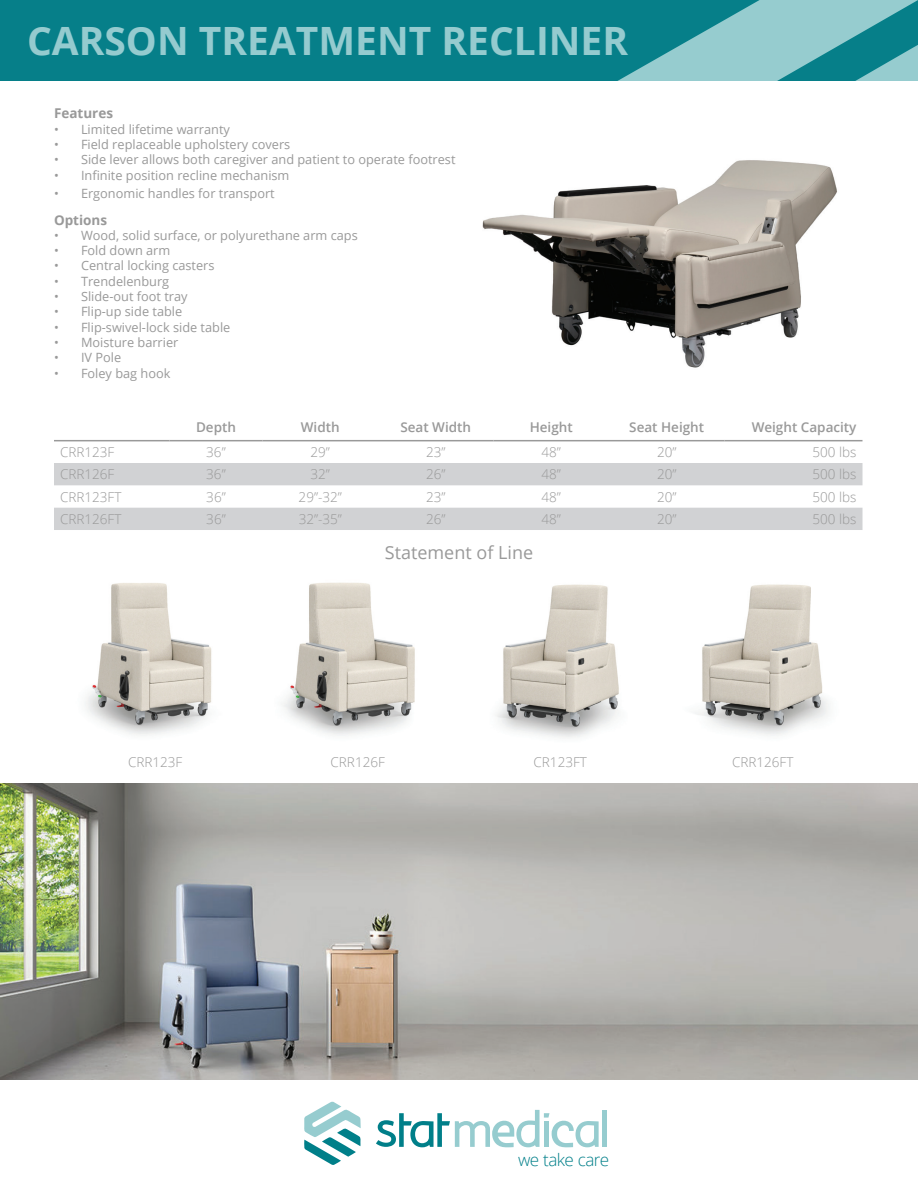
<style>
.page{position:relative;width:918px;height:1188px;background:#fff}
.page>*{position:absolute;margin:0;border:0;box-sizing:border-box;transform-origin:0 0}
.t1{font:700 39px "Open Sans";color:#95cbcf}
.t2{font:18px "Open Sans";color:#999}
.t3{font:300 17.1px "Open Sans";letter-spacing:-.035em;color:#007f89}
.t4{font:300 13.5px "Open Sans";color:#999}
.t5{font:600 13.5px "Open Sans";color:#999}
.t6{font:700 13.5px "Open Sans";color:#999}
.t7{font:12.75px "Open Sans";color:#999}
</style>
<div class="page">
<div style="left:602px;top:1110px;width:5px;height:37px;background:#96cccf"></div>
<svg style="left:376px;top:1110px;width:223px;height:37px"></svg>
<svg style="left:304px;top:1101px;width:57px;height:64px"></svg>
<div style="left:0;top:0;width:918px;height:81px;background:#067f89"></div>
<svg style="left:617px;top:0;width:301px;height:81px"></svg>
<img style="left:0;top:783px;width:918px;height:297px">
<img style="left:482px;top:160px;width:355px;height:208px">
<img style="left:85px;top:582px;width:745px;height:156px">
<svg style="left:54px;top:463px;width:808px;height:67px;fill:#d1d2d4"></svg>
<hr style="left:54px;top:440px;width:116px;height:1px;background:#999">
<hr style="left:170px;top:440px;width:92px;height:1px;background:#999">
<hr style="left:262px;top:440px;width:116px;height:1px;background:#999">
<hr style="left:378px;top:440px;width:116px;height:1px;background:#999">
<hr style="left:494px;top:440px;width:115px;height:1px;background:#999">
<hr style="left:609px;top:440px;width:115px;height:1px;background:#999">
<hr style="left:724px;top:440px;width:138px;height:1px;background:#999">
<h1 class="t1" style="left:27px;top:14px;width:603px">CARSON TREATMENT RECLINER</h1>
<p class="t6" style="left:54px;top:104px;width:61px">Features</p>
<p class="t7" style="left:54px;top:120px;width:177px">• Limited lifetime warranty</p>
<p class="t7" style="left:54px;top:136px;width:238px">• Field replaceable upholstery covers</p>
<p class="t7" style="left:54px;top:151px;width:403px">• Side lever allows both caregiver and patient to operate footrest</p>
<p class="t7" style="left:54px;top:166px;width:237px">• Infinite position recline mechanism</p>
<p class="t7" style="left:54px;top:184px;width:222px">• Ergonomic handles for transport</p>
<p class="t6" style="left:54px;top:210px;width:55px">Options</p>
<p class="t7" style="left:54px;top:227px;width:305px">• Wood, solid surface, or polyurethane arm caps</p>
<p class="t7" style="left:54px;top:242px;width:118px">• Fold down arm</p>
<p class="t7" style="left:54px;top:257px;width:162px">• Central locking casters</p>
<p class="t7" style="left:54px;top:272px;width:117px">• Trendelenburg</p>
<p class="t7" style="left:54px;top:288px;width:135px">• Slide-out foot tray</p>
<p class="t7" style="left:54px;top:303px;width:130px">• Flip-up side table</p>
<p class="t7" style="left:54px;top:318px;width:178px">• Flip-swivel-lock side table</p>
<p class="t7" style="left:54px;top:334px;width:126px">• Moisture barrier</p>
<p class="t7" style="left:54px;top:349px;width:69px">• IV Pole</p>
<p class="t7" style="left:54px;top:364px;width:118px">• Foley bag hook</p>
<p class="t5" style="left:196px;top:418px;width:41px">Depth</p>
<p class="t5" style="left:301px;top:418px;width:40px">Width</p>
<p class="t5" style="left:400px;top:418px;width:72px">Seat Width</p>
<p class="t5" style="left:530px;top:418px;width:45px">Height</p>
<p class="t5" style="left:629px;top:418px;width:76px">Seat Height</p>
<p class="t5" style="left:752px;top:418px;width:106px">Weight Capacity</p>
<p class="t4" style="left:60px;top:443px;width:56px">CRR123F</p>
<p class="t4" style="left:206px;top:443px;width:21px">36”</p>
<p class="t4" style="left:311px;top:443px;width:21px">29”</p>
<p class="t4" style="left:426px;top:443px;width:21px">23”</p>
<p class="t4" style="left:542px;top:443px;width:21px">48”</p>
<p class="t4" style="left:657px;top:443px;width:21px">20”</p>
<p class="t4" style="left:813px;top:443px;width:46px">500 lbs</p>
<p class="t4" style="left:60px;top:465px;width:56px">CRR126F</p>
<p class="t4" style="left:206px;top:465px;width:21px">36”</p>
<p class="t4" style="left:311px;top:465px;width:21px">32”</p>
<p class="t4" style="left:426px;top:465px;width:21px">26”</p>
<p class="t4" style="left:542px;top:465px;width:21px">48”</p>
<p class="t4" style="left:657px;top:465px;width:21px">20”</p>
<p class="t4" style="left:813px;top:465px;width:46px">500 lbs</p>
<p class="t4" style="left:60px;top:488px;width:63px">CRR123FT</p>
<p class="t4" style="left:206px;top:488px;width:21px">36”</p>
<p class="t4" style="left:299px;top:488px;width:45px">29”-32”</p>
<p class="t4" style="left:426px;top:488px;width:21px">23”</p>
<p class="t4" style="left:542px;top:488px;width:21px">48”</p>
<p class="t4" style="left:657px;top:488px;width:21px">20”</p>
<p class="t4" style="left:813px;top:488px;width:46px">500 lbs</p>
<p class="t4" style="left:60px;top:510px;width:63px">CRR126FT</p>
<p class="t4" style="left:206px;top:510px;width:21px">36”</p>
<p class="t4" style="left:299px;top:510px;width:45px">32”-35”</p>
<p class="t4" style="left:426px;top:510px;width:21px">26”</p>
<p class="t4" style="left:542px;top:510px;width:21px">48”</p>
<p class="t4" style="left:657px;top:510px;width:21px">20”</p>
<p class="t4" style="left:813px;top:510px;width:46px">500 lbs</p>
<h2 class="t2" style="left:385px;top:540px;width:150px">Statement of Line</h2>
<p class="t4" style="left:128px;top:753px;width:56px">CRR123F</p>
<p class="t4" style="left:331px;top:753px;width:56px">CRR126F</p>
<p class="t4" style="left:534px;top:753px;width:55px">CR123FT</p>
<p class="t4" style="left:732px;top:753px;width:63px">CRR126FT</p>
<h3 class="t3" style="left:518px;top:1148px;width:93px">we take care</h3>
</div>
